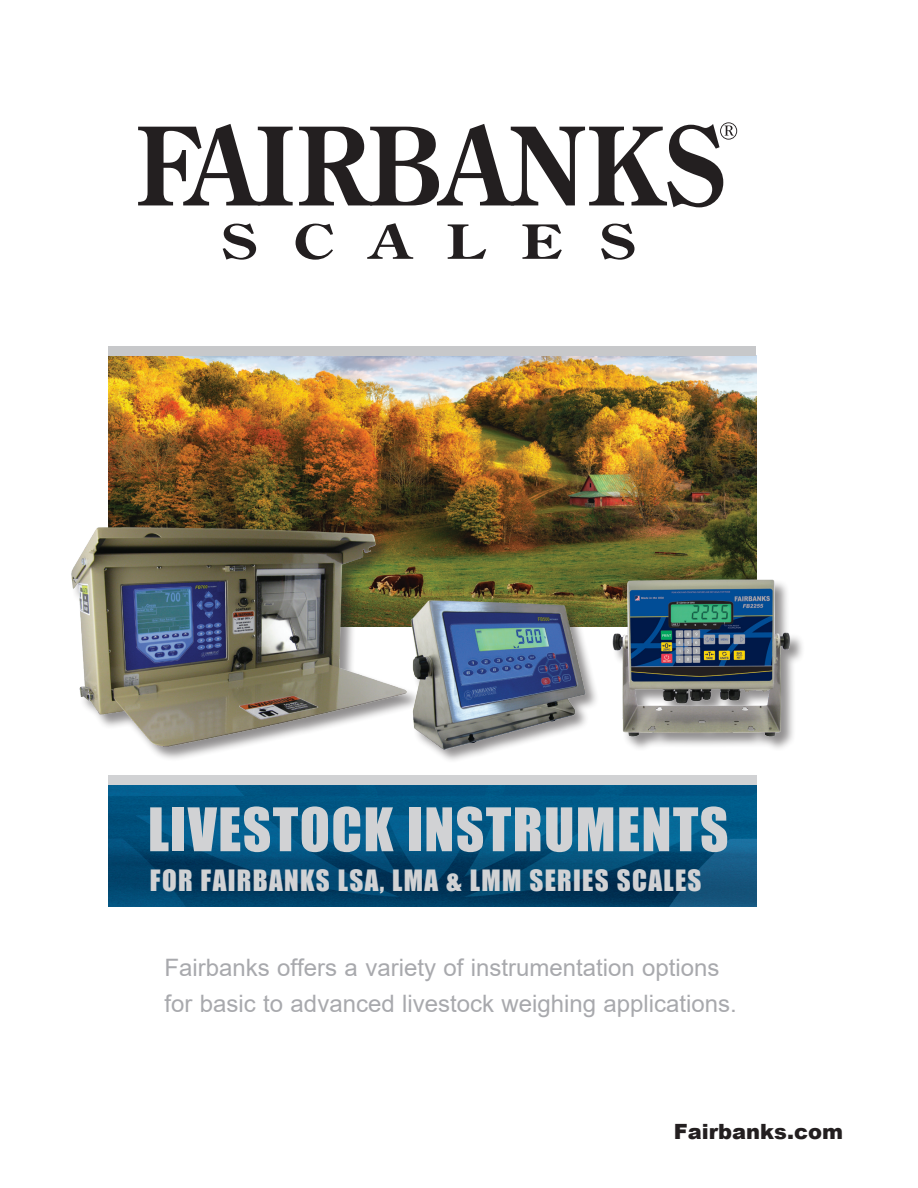
<style>
.page{position:relative;width:918px;height:1188px;background:#fff}
.page>*{position:absolute;margin:0;border:0;box-sizing:border-box;transform-origin:0 0}
.t1{font:55.5px "Impact";letter-spacing:.025em;color:#d1d2d4}
.t2{font:27px "Impact";letter-spacing:.05em;color:#d1d2d4}
.t3{font:24px "Arial";color:#a8a9ad}
.t4{font:900 21px "Arial";color:#231f20}
</style>
<div class="page">
<img style="left:108px;top:356px;width:648px;height:270px">
<svg style="left:223px;top:223px;width:33px;height:37px"></svg>
<svg style="left:296px;top:224px;width:37px;height:36px"></svg>
<svg style="left:367px;top:223px;width:46px;height:36px"></svg>
<svg style="left:448px;top:224px;width:38px;height:35px"></svg>
<svg style="left:522px;top:224px;width:40px;height:35px"></svg>
<svg style="left:601px;top:223px;width:34px;height:37px"></svg>
<svg style="left:138px;top:124px;width:155px;height:81px"></svg>
<svg style="left:299px;top:122px;width:438px;height:85px"></svg>
<img style="left:108px;top:785px;width:648px;height:121px">
<div style="left:108px;top:775px;width:648px;height:10px;background:#d1d2d4"></div>
<img style="left:609px;top:567px;width:192px;height:182px">
<img style="left:71px;top:482px;width:346px;height:277px">
<img style="left:402px;top:574px;width:195px;height:187px">
<div style="left:108px;top:346px;width:648px;height:10px;background:#c7c8ca"></div>
<p class="t1" style="left:148px;top:786px;width:582px">LIVESTOCK INSTRUMENTS</p>
<p class="t2" style="left:150px;top:859px;width:553px">FOR FAIRBANKS LSA, LMA &amp; LMM SERIES SCALES</p>
<p class="t3" style="left:165px;top:951px;width:556px">Fairbanks offers a variety of instrumentation options</p>
<p class="t3" style="left:165px;top:987px;width:574px">for basic to advanced livestock weighing applications.</p>
<p class="t4" style="left:674px;top:1116px;width:171px">Fairbanks.com</p>
</div>
